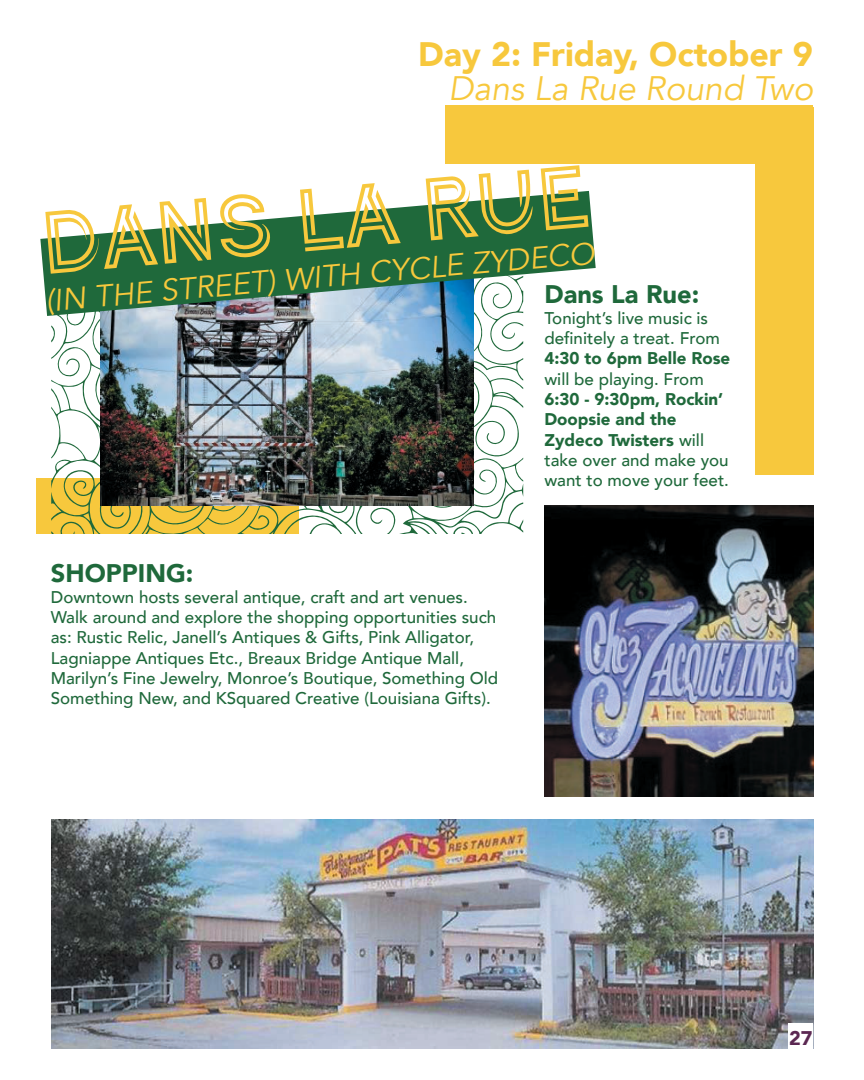
<style>
.page{position:relative;width:864px;height:1080px;background:#fff}
.page>*{position:absolute;margin:0;border:0;box-sizing:border-box;transform-origin:0 0}
.t1{font:94.2px "Continuo";color:#f7c83d}
.t2{font:900 33.9px "Avenir";color:#f7c83d}
.t3{font:italic 33.9px "Avenir";color:#f7c83d}
.t4{font:italic 30.75px "Avenir";color:#f7c83d}
.t5{font:900 25.35px "Avenir";color:#1f693b}
.t6{font:900 19.8px "Avenir";color:#5b2852}
.t7{font:500 16.95px/20.4px "Avenir";color:#1f693b}
.t8{font:900 16.95px/20.4px "Avenir";color:#1f693b}
.s1{font-weight:500}
</style>
<div class="page">
<div style="left:446px;top:105px;width:367px;height:58px;background:#f7c83d"></div>
<div style="left:755px;top:107px;width:58px;height:367px;background:#f7c83d"></div>
<div style="left:37px;top:478px;width:262px;height:56px;background:#f7c83d"></div>
<svg style="left:51px;top:316px;width:472px;height:218px"></svg>
<svg style="left:501px;top:320px;width:22px;height:19px"></svg>
<svg style="left:51px;top:325px;width:4px;height:17px"></svg>
<img style="left:101px;top:316px;width:372px;height:190px">
<svg style="left:40px;top:191px;width:556px;height:125px;fill:#1f693b"></svg>
<img style="left:51px;top:820px;width:762px;height:228px">
<img style="left:544px;top:506px;width:269px;height:291px">
<div style="left:789px;top:1023px;width:24px;height:25px;background:#fff"></div>
<h2 class="t2" style="left:418px;top:25px;width:396px">Day 2: Friday, October 9</h2>
<h2 class="t3" style="left:448px;top:68px;width:366px">Dans La Rue Round Two</h2>
<h1 class="t1" style="left:37px;top:197px;width:552px;rotate:-5deg">dans la rue</h1>
<h3 class="t4" style="left:44px;top:283px;width:552px;rotate:-5deg">(IN THE STREET) WITH CYCLE ZYDECO</h3>
<h3 class="t5" style="left:544px;top:273px;width:156px">Dans La Rue:</h3>
<p class="t7" style="left:544px;top:307px;width:177px">Tonight’s live music is definitely a treat. From</p>
<p class="t8" style="left:544px;top:348px;width:187px">4:30 to 6pm Belle Rose</p>
<p class="t7" style="left:544px;top:368px;width:161px">will be playing. From</p>
<p class="t8" style="left:544px;top:389px;width:186px">6:30 - 9:30pm, Rockin’<br>Doopsie and the<br>Zydeco Twisters <span class="s1">will take over and make you want to move your feet.</span></p>
<h3 class="t5" style="left:51px;top:552px;width:144px">SHOPPING:</h3>
<p class="t7" style="left:51px;top:586px;width:449px">Downtown hosts several antique, craft and art venues.<br>Walk around and explore the shopping opportunities such as: Rustic Relic, Janell’s Antiques &amp; Gifts, Pink Alligator, Lagniappe Antiques Etc., Breaux Bridge Antique Mall, Marilyn’s Fine Jewelry, Monroe’s Boutique, Something Old Something New, and KSquared Creative (Louisiana Gifts).</p>
<p class="t6" style="left:789px;top:1022px;width:25px">27</p>
</div>
